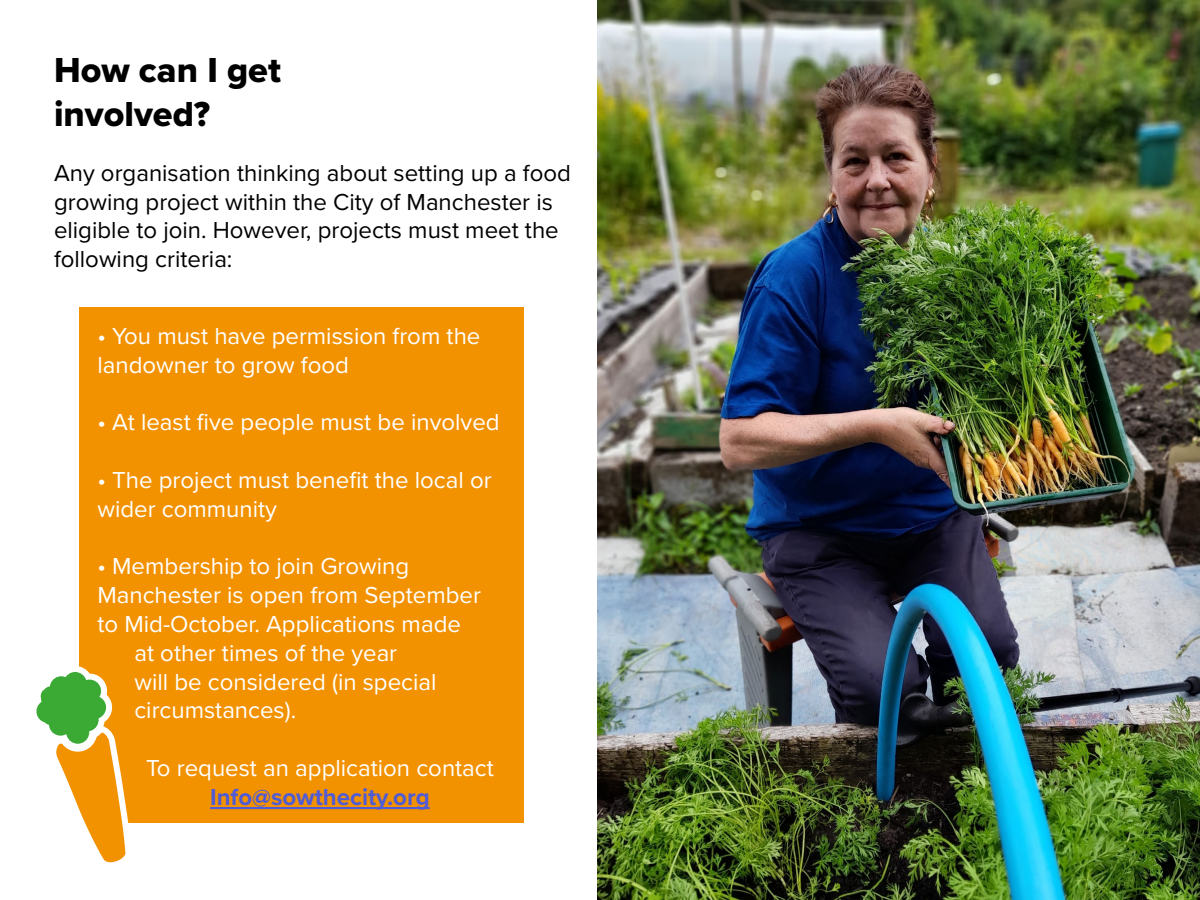
<style>
.page{position:relative;width:1200px;height:900px;background:#fff}
.page>*{position:absolute;margin:0;border:0;box-sizing:border-box;transform-origin:0 0}
.t1{font:36px/43.2px "Proxima Nova Extrabld";color:#000}
.t2{font:24px/28.8px "Proxima Nova";color:#fff}
.t3{font:24px/28.8px "Proxima Nova";color:#000}
.t4{font:700 24px "Proxima Nova";color:#4f5cd6}
</style>
<div class="page">
<div style="left:79px;top:307px;width:444px;height:516px;background:#f39200"></div>
<hr style="left:210px;top:807px;width:220px;height:2px;background:#4f5cd6">
<img style="left:598px;top:0;width:602px;height:900px">
<svg style="left:36px;top:666px;width:93px;height:197px"></svg>
<h1 class="t1" style="left:54px;top:48px;width:229px">How can I get involved?</h1>
<p class="t3" style="left:54px;top:157px;width:519px">Any organisation thinking about setting up a food growing project within the City of Manchester is eligible to join. However, projects must meet the following criteria:</p>
<p class="t2" style="left:97px;top:320px;width:384px">• You must have permission from the landowner to grow food</p>
<p class="t2" style="left:97px;top:407px;width:404px">• At least five people must be involved</p>
<p class="t2" style="left:97px;top:464px;width:396px">• The project must benefit the local or wider community</p>
<p class="t2" style="left:97px;top:551px;width:313px">• Membership to join Growing</p>
<p class="t2" style="left:97px;top:580px;width:385px">Manchester is open from September</p>
<p class="t2" style="left:97px;top:608px;width:365px">to Mid-October. Applications made</p>
<p class="t2" style="left:134px;top:637px;width:264px">at other times of the year</p>
<p class="t2" style="left:134px;top:666px;width:304px">will be considered (in special</p>
<p class="t2" style="left:134px;top:695px;width:163px">circumstances).</p>
<p class="t2" style="left:146px;top:752px;width:349px">To request an application contact</p>
<p class="t4" style="left:210px;top:779px;width:221px">Info@sowthecity.org</p>
</div>
